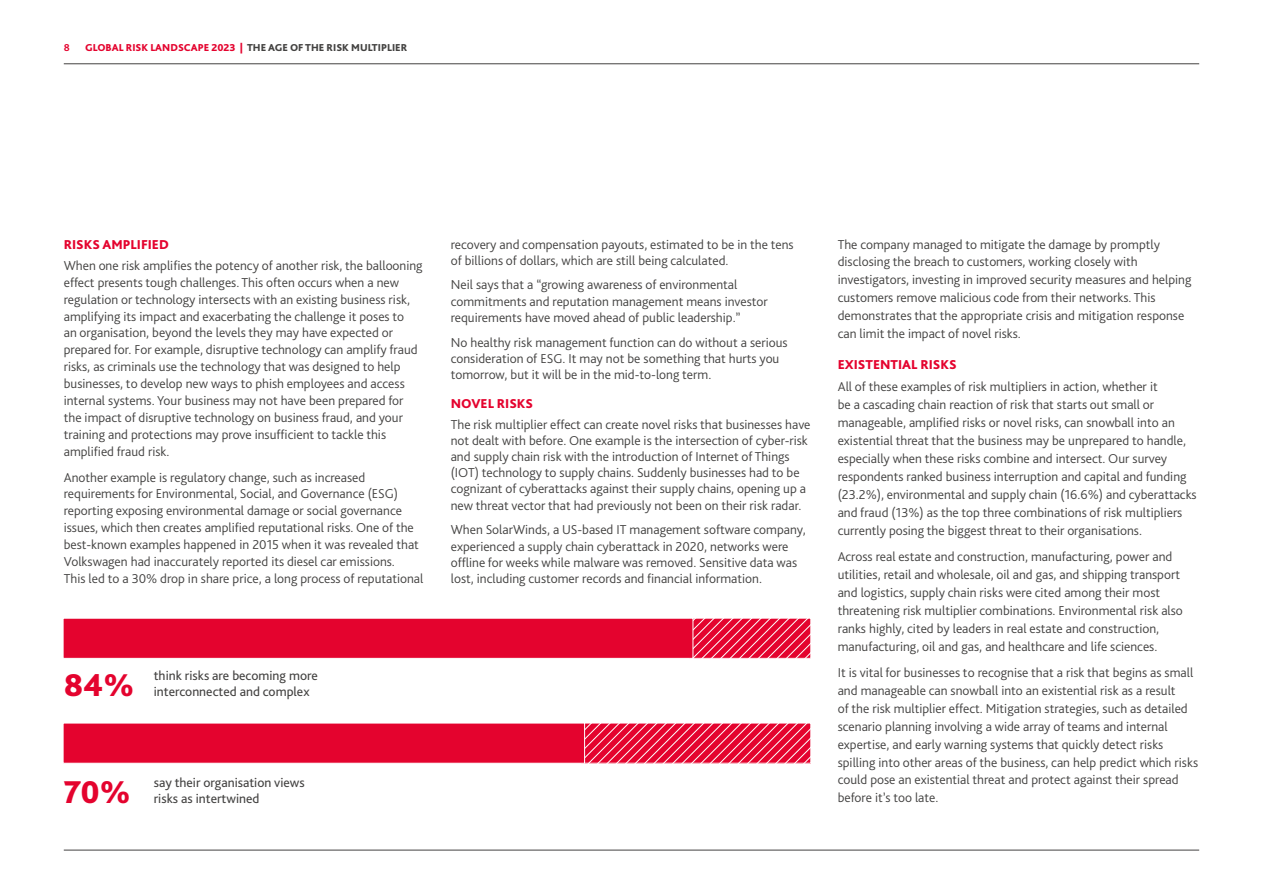
<style>
.page{position:relative;width:1263px;height:893px;background:#fff}
.page>*{position:absolute;margin:0;border:0;box-sizing:border-box;transform-origin:0 0}
.t1{font:800 33px "Bliss Pro";color:#e4032e}
.t2{font:300 13.5px/17.9px "Bliss Pro";color:#434241}
.t3{font:13.5px "Bliss Pro";color:#434241}
.t4{font:800 13.5px "Bliss Pro";color:#e4032e}
.t5{font:800 10.5px "Bliss Pro";color:#434241}
.t6{font:700 10.5px "Bliss Pro";color:#e4032e}
.s1{color:#e4032e}
</style>
<div class="page">
<hr style="left:64px;top:63px;width:1135px;height:1px;background:#434241">
<hr style="left:64px;top:850px;width:1135px;height:1px;background:#434241">
<svg style="left:693px;top:620px;width:116px;height:37px;background:#e7294e"></svg>
<div style="left:689px;top:618px;width:122px;height:41px;border:1px solid #fff"></div>
<div style="left:63px;top:618px;width:630px;height:41px;background:#e4032e;border:1px solid #fff"></div>
<svg style="left:585px;top:725px;width:224px;height:37px;background:#e7294d"></svg>
<div style="left:581px;top:723px;width:230px;height:41px;border:1px solid #fff"></div>
<div style="left:63px;top:723px;width:522px;height:41px;background:#e4032e;border:1px solid #fff"></div>
<p class="t6" style="left:64px;top:40px;width:8px">8</p>
<p class="t5" style="left:85px;top:40px;width:324px"><span class="s1">GLOBAL RISK LANDSCAPE 2023 |</span> THE AGE OF THE RISK MULTIPLIER</p>
<p class="t4" style="left:64px;top:236px;width:107px">RISKS AMPLIFIED</p>
<p class="t2" style="left:64px;top:256px;width:360px;line-height:17px">When one risk amplifies the potency of another risk, the ballooning effect presents tough challenges. This often occurs when a new regulation or technology intersects with an existing business risk, amplifying its impact and exacerbating the challenge it poses to<br>an organisation, beyond the levels they may have expected or prepared for. For example, disruptive technology can amplify fraud risks, as criminals use the technology that was designed to help businesses, to develop new ways to phish employees and access internal systems. Your business may not have been prepared for the impact of disruptive technology on business fraud, and your training and protections may prove insufficient to tackle this amplified fraud risk.</p>
<p class="t2" style="left:64px;top:468px;width:361px;line-height:17px">Another example is regulatory change, such as increased requirements for Environmental, Social, and Governance (ESG) reporting exposing environmental damage or social governance issues, which then creates amplified reputational risks. One of the best-known examples happened in 2015 when it was revealed that Volkswagen had inaccurately reported its diesel car emissions.<br>This led to a 30% drop in share price, a long process of reputational</p>
<p class="t2" style="left:451px;top:236px;width:344px;line-height:16.2px">recovery and compensation payouts, estimated to be in the tens of billions of dollars, which are still being calculated.</p>
<p class="t2" style="left:451px;top:276px;width:319px;line-height:16.2px">Neil says that a “growing awareness of environmental commitments and reputation management means investor requirements have moved ahead of public leadership.”</p>
<p class="t2" style="left:451px;top:334px;width:338px;line-height:16.2px">No healthy risk management function can do without a serious consideration of ESG. It may not be something that hurts you tomorrow, but it will be in the mid-to-long term.</p>
<p class="t4" style="left:451px;top:395px;width:84px">NOVEL RISKS</p>
<p class="t2" style="left:451px;top:416px;width:361px;line-height:16.2px">The risk multiplier effect can create novel risks that businesses have not dealt with before. One example is the intersection of cyber-risk and supply chain risk with the introduction of Internet of Things (IOT) technology to supply chains. Suddenly businesses had to be cognizant of cyberattacks against their supply chains, opening up a new threat vector that had previously not been on their risk radar.</p>
<p class="t2" style="left:451px;top:521px;width:356px;line-height:16.2px">When SolarWinds, a US-based IT management software company, experienced a supply chain cyberattack in 2020, networks were offline for weeks while malware was removed. Sensitive data was lost, including customer records and financial information.</p>
<h1 class="t1" style="left:64px;top:664px;width:72px">84%</h1>
<p class="t3" style="left:154px;top:667px;width:166px">think risks are becoming more</p>
<p class="t3" style="left:154px;top:683px;width:157px">interconnected and complex</p>
<h1 class="t1" style="left:64px;top:771px;width:68px">70%</h1>
<p class="t3" style="left:154px;top:774px;width:152px">say their organisation views</p>
<p class="t3" style="left:154px;top:790px;width:107px">risks as intertwined</p>
<p class="t2" style="left:838px;top:235px;width:355px">The company managed to mitigate the damage by promptly disclosing the breach to customers, working closely with investigators, investing in improved security measures and helping customers remove malicious code from their networks. This demonstrates that the appropriate crisis and mitigation response can limit the impact of novel risks.</p>
<p class="t4" style="left:838px;top:356px;width:120px">EXISTENTIAL RISKS</p>
<p class="t2" style="left:838px;top:377px;width:360px">All of these examples of risk multipliers in action, whether it<br>be a cascading chain reaction of risk that starts out small or manageable, amplified risks or novel risks, can snowball into an existential threat that the business may be unprepared to handle, especially when these risks combine and intersect. Our survey respondents ranked business interruption and capital and funding (23.2%), environmental and supply chain (16.6%) and cyberattacks and fraud (13%) as the top three combinations of risk multipliers currently posing the biggest threat to their organisations.</p>
<p class="t2" style="left:838px;top:547px;width:347px">Across real estate and construction, manufacturing, power and utilities, retail and wholesale, oil and gas, and shipping transport and logistics, supply chain risks were cited among their most threatening risk multiplier combinations. Environmental risk also ranks highly, cited by leaders in real estate and construction, manufacturing, oil and gas, and healthcare and life sciences.</p>
<p class="t2" style="left:838px;top:663px;width:362px">It is vital for businesses to recognise that a risk that begins as small and manageable can snowball into an existential risk as a result<br>of the risk multiplier effect. Mitigation strategies, such as detailed scenario planning involving a wide array of teams and internal expertise, and early warning systems that quickly detect risks spilling into other areas of the business, can help predict which risks could pose an existential threat and protect against their spread before it’s too late.</p>
</div>
